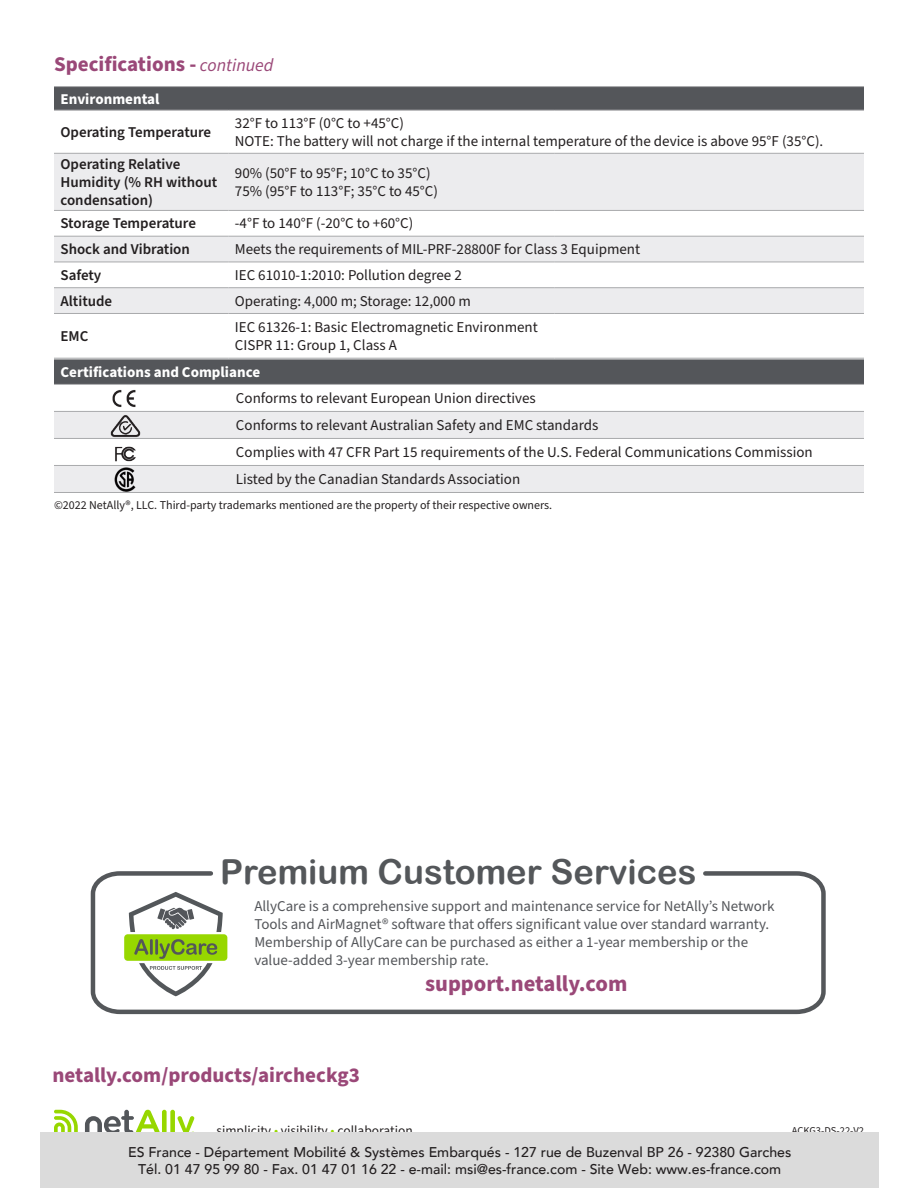
<style>
.page{position:relative;width:918px;height:1188px;background:#fff}
.page>*{position:absolute;margin:0;border:0;box-sizing:border-box;transform-origin:0 0}
.t1{font:34.5px "Arial Rounded MT Bold";color:#54575a}
.t2{font:700 22.5px "Source Sans Pro";color:#9a4878}
.t3{font:700 21px "Source Sans Pro";color:#9a4878}
.t4{font:15px "Source Sans Pro";color:#231f20}
.t5{font:15px/18px "Source Sans Pro";color:#54565a}
.t6{font:600 15px/18px "Source Sans Pro";color:#231f20}
.t7{font:700 15px "Source Sans Pro";color:#fff}
.t8{font:500 14.1px/17px "Avenir";color:#231f20;text-align:center}
.t9{font:13.5px "Source Sans Pro";color:#231f20}
.t10{font:12px "Source Sans Pro";color:#231f20}
.t11{font:10.5px "Source Sans Pro";color:#231f20}
.s1{font-weight:400;font-style:italic;font-size:18px}
.s2{color:#97d700}
</style>
<div class="page">
<div style="left:54px;top:87px;width:810px;height:23px;background:#54565a"></div>
<div style="left:54px;top:154px;width:810px;height:56px;background:#ececee"></div>
<svg style="left:54px;top:237px;width:810px;height:76px;fill:#ececee"></svg>
<hr style="left:54px;top:86px;width:174px;height:1px;background:#a9aaac">
<hr style="left:228px;top:86px;width:327px;height:1px;background:#a9aaac">
<hr style="left:555px;top:86px;width:309px;height:1px;background:#a9aaac">
<hr style="left:54px;top:110px;width:174px;height:1px;background:#a9aaac">
<hr style="left:228px;top:110px;width:327px;height:1px;background:#a9aaac">
<hr style="left:555px;top:110px;width:309px;height:1px;background:#a9aaac">
<hr style="left:54px;top:153px;width:174px;height:1px;background:#a9aaac">
<hr style="left:228px;top:153px;width:327px;height:1px;background:#a9aaac">
<hr style="left:555px;top:153px;width:309px;height:1px;background:#a9aaac">
<hr style="left:54px;top:210px;width:174px;height:1px;background:#a9aaac">
<hr style="left:228px;top:210px;width:327px;height:1px;background:#a9aaac">
<hr style="left:555px;top:210px;width:309px;height:1px;background:#a9aaac">
<hr style="left:54px;top:236px;width:174px;height:1px;background:#a9aaac">
<hr style="left:228px;top:236px;width:327px;height:1px;background:#a9aaac">
<hr style="left:555px;top:236px;width:309px;height:1px;background:#a9aaac">
<hr style="left:54px;top:262px;width:174px;height:1px;background:#a9aaac">
<hr style="left:228px;top:262px;width:327px;height:1px;background:#a9aaac">
<hr style="left:555px;top:262px;width:309px;height:1px;background:#a9aaac">
<hr style="left:54px;top:287px;width:174px;height:1px;background:#a9aaac">
<hr style="left:228px;top:287px;width:327px;height:1px;background:#a9aaac">
<hr style="left:555px;top:287px;width:309px;height:1px;background:#a9aaac">
<hr style="left:54px;top:313px;width:174px;height:1px;background:#a9aaac">
<hr style="left:54px;top:358px;width:174px;height:1px;background:#a9aaac">
<hr style="left:228px;top:313px;width:327px;height:1px;background:#a9aaac">
<hr style="left:555px;top:313px;width:309px;height:1px;background:#a9aaac">
<hr style="left:228px;top:358px;width:327px;height:1px;background:#a9aaac">
<hr style="left:555px;top:358px;width:309px;height:1px;background:#a9aaac">
<div style="left:54px;top:359px;width:810px;height:25px;background:#54565a"></div>
<svg style="left:54px;top:412px;width:810px;height:80px;fill:#ececee"></svg>
<hr style="left:54px;top:359px;width:810px;height:1px;background:#a9aaac">
<hr style="left:54px;top:384px;width:810px;height:1px;background:#a9aaac">
<hr style="left:54px;top:411px;width:810px;height:1px;background:#a9aaac">
<hr style="left:54px;top:438px;width:810px;height:1px;background:#a9aaac">
<hr style="left:54px;top:465px;width:810px;height:1px;background:#a9aaac">
<hr style="left:54px;top:492px;width:810px;height:1px;background:#a9aaac">
<img style="left:112px;top:390px;width:24px;height:17px">
<img style="left:109px;top:412px;width:33px;height:31px">
<img style="left:113px;top:469px;width:24px;height:22px">
<img style="left:110px;top:439px;width:30px;height:30px">
<svg style="left:90px;top:871px;width:736px;height:144px"></svg>
<svg style="left:54px;top:1110px;width:24px;height:22px"></svg>
<div style="left:162px;top:1110px;width:5px;height:24px;background:#97d700;border-radius:2px"></div>
<div style="left:170px;top:1110px;width:5px;height:24px;background:#97d700;border-radius:2px"></div>
<svg style="left:85px;top:1110px;width:75px;height:22px"></svg>
<svg style="left:178px;top:1116px;width:16px;height:16px"></svg>
<div style="left:40px;top:1132px;width:839px;height:56px;background:#dbdbdb"></div>
<p class="t3" style="left:54px;top:50px;width:221px">Specifications - <span class="s1">continued</span></p>
<p class="t7" style="left:60px;top:88px;width:101px">Environmental</p>
<p class="t6" style="left:60px;top:123px;width:152px">Operating Temperature</p>
<p class="t4" style="left:235px;top:113px;width:171px">32°F to 113°F (0°C to +45°C)</p>
<p class="t4" style="left:235px;top:131px;width:590px">NOTE: The battery will not charge if the internal temperature of the device is above 95°F (35°C).</p>
<p class="t6" style="left:60px;top:156px;width:158px">Operating Relative<br>Humidity (% RH without condensation)</p>
<p class="t4" style="left:235px;top:163px;width:197px">90% (50°F to 95°F; 10°C to 35°C)</p>
<p class="t4" style="left:235px;top:181px;width:205px">75% (95°F to 113°F; 35°C to 45°C)</p>
<p class="t6" style="left:60px;top:215px;width:137px">Storage Temperature</p>
<p class="t4" style="left:235px;top:213px;width:180px">-4°F to 140°F (-20°C to +60°C)</p>
<p class="t6" style="left:60px;top:241px;width:131px">Shock and Vibration</p>
<p class="t4" style="left:235px;top:239px;width:407px">Meets the requirements of MIL-PRF-28800F for Class 3 Equipment</p>
<p class="t6" style="left:60px;top:266px;width:42px">Safety</p>
<p class="t4" style="left:235px;top:265px;width:228px">IEC 61010-1:2010: Pollution degree 2</p>
<p class="t6" style="left:60px;top:292px;width:53px">Altitude</p>
<p class="t4" style="left:235px;top:291px;width:238px">Operating: 4,000 m; Storage: 12,000 m</p>
<p class="t6" style="left:60px;top:327px;width:29px">EMC</p>
<p class="t4" style="left:235px;top:317px;width:305px">IEC 61326-1: Basic Electromagnetic Environment</p>
<p class="t4" style="left:235px;top:335px;width:164px">CISPR 11: Group 1, Class A</p>
<p class="t7" style="left:60px;top:362px;width:201px">Certifications and Compliance</p>
<p class="t4" style="left:236px;top:388px;width:301px">Conforms to relevant European Union directives</p>
<p class="t4" style="left:236px;top:415px;width:364px">Conforms to relevant Australian Safety and EMC standards</p>
<p class="t4" style="left:236px;top:442px;width:578px">Complies with 47 CFR Part 15 requirements of the U.S. Federal Communications Commission</p>
<p class="t4" style="left:236px;top:469px;width:286px">Listed by the Canadian Standards Association</p>
<p class="t10" style="left:54px;top:497px;width:500px">©2022 NetAlly®, LLC. Third-party trademarks mentioned are the property of their respective owners.</p>
<p class="t1" style="left:220px;top:851px;width:478px">Premium Customer Services</p>
<p class="t5" style="left:254px;top:898px;width:522px">AllyCare is a comprehensive support and maintenance service for NetAlly’s Network Tools and AirMagnet® software that offers significant value over standard warranty.<br>Membership of AllyCare can be purchased as either a 1-year membership or the value-added 3-year membership rate.</p>
<p class="t2" style="left:425px;top:968px;width:204px">support.netally.com</p>
<p class="t3" style="left:52px;top:1061px;width:309px">netally.com/products/aircheckg3</p>
<p class="t9" style="left:216px;top:1121px;width:198px">simplicity <span class="s2">•</span> visibility <span class="s2">•</span> collaboration</p>
<p class="t11" style="left:792px;top:1124px;width:74px">ACKG3-DS-22-V2</p>
<p class="t8" style="left:128px;top:1143px;width:665px">ES France - Département Mobilité &amp; Systèmes Embarqués - 127 rue de Buzenval BP 26 - 92380 Garches<br>Tél. 01 47 95 99 80 - Fax. 01 47 01 16 22 - e-mail: msi@es-france.com - Site Web: www.es-france.com</p>
</div>
